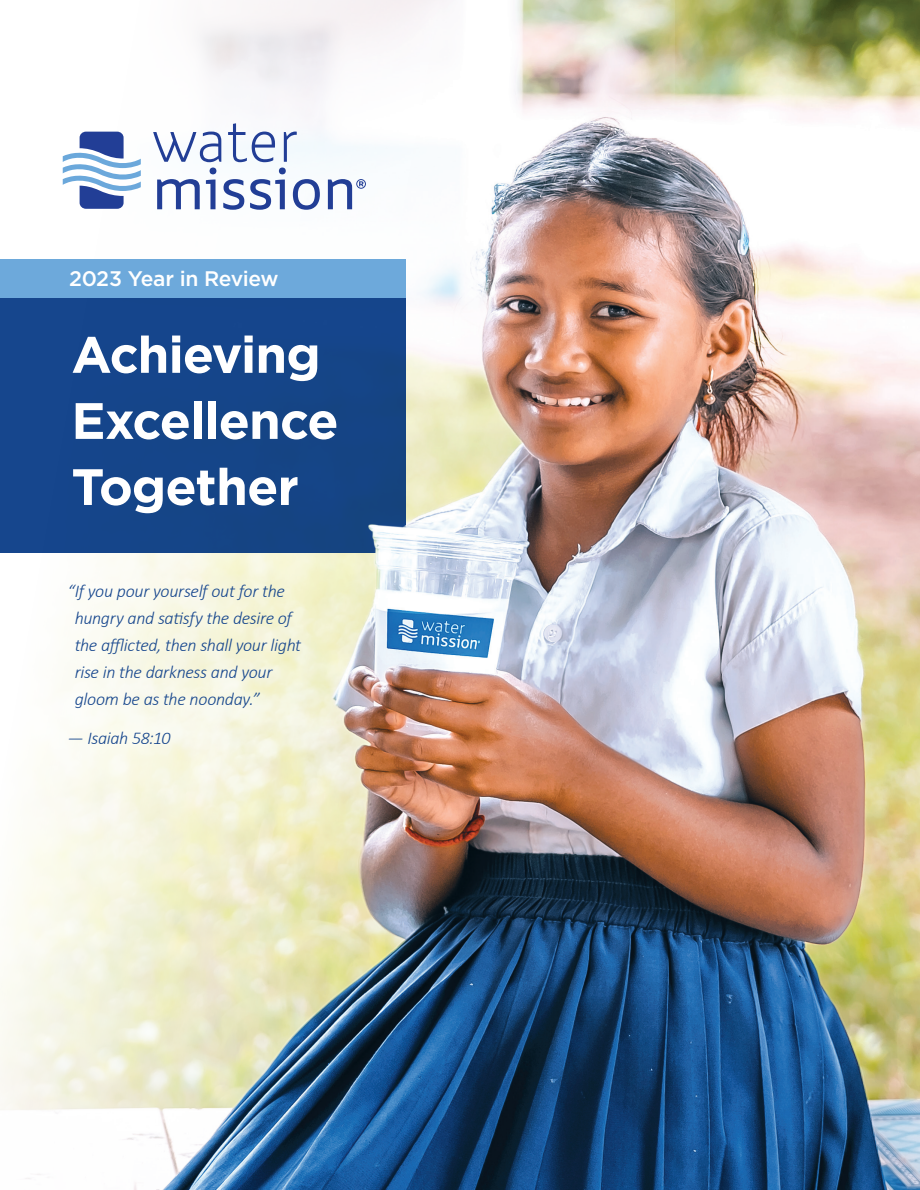
<style>
.page{position:relative;width:920px;height:1190px;background:#fff}
.page>*{position:absolute;margin:0;border:0;box-sizing:border-box;transform-origin:0 0}
.t1{font:700 51px/66px "Gotham";letter-spacing:-.02em;color:#fff}
.t2{font:500 21px "Gotham";letter-spacing:-.02em;color:#fff}
.t3{font:italic 300 18px/27px "Calibri";letter-spacing:-.02em;color:#16468d}
</style>
<div class="page">
<img style="left:675px;top:0;width:245px;height:1190px">
<img style="left:0;top:0;width:675px;height:1190px">
<div style="left:0;top:263px;width:406px;height:290px;background:#16468d"></div>
<div style="left:0;top:259px;width:406px;height:39px;background:#6da9db"></div>
<svg style="left:63px;top:132px;width:78px;height:77px"></svg>
<svg style="left:153px;top:123px;width:213px;height:87px"></svg>
<p class="t2" style="left:69px;top:265px;width:211px">2023 Year in Review</p>
<h1 class="t1" style="left:71px;top:320px;width:269px">Achieving<br>Excellence<br>Together</h1>
<p class="t3" style="left:75px;top:577px;width:228px;text-indent:-7px">“If you pour yourself out for the hungry and satisfy the desire of the afflicted, then shall your light rise in the darkness and your gloom be as the noonday.”</p>
<p class="t3" style="left:67px;top:724px;width:105px">— Isaiah 58:10</p>
</div>
